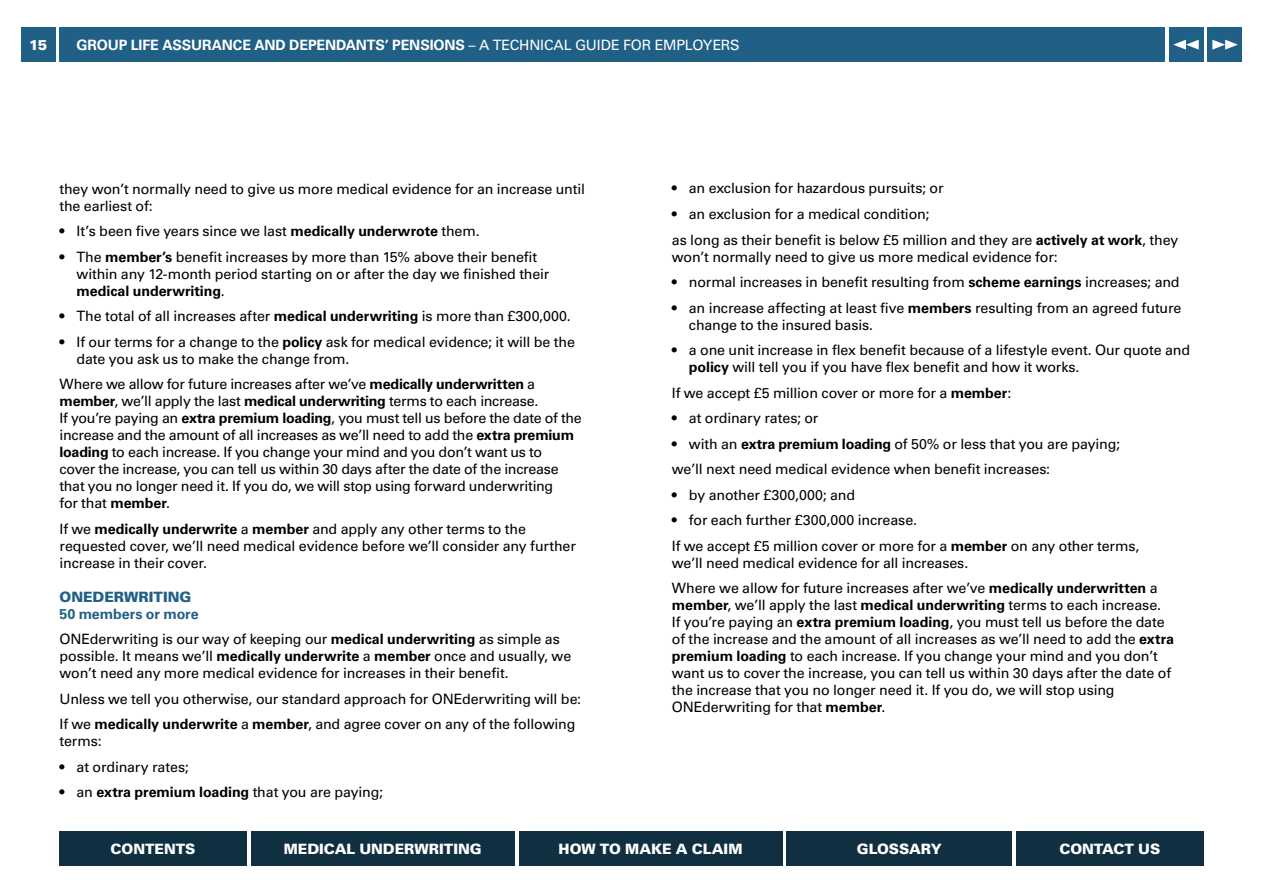
<style>
.page{position:relative;width:1263px;height:893px;background:#fff}
.page>*{position:absolute;margin:0;border:0;box-sizing:border-box;transform-origin:0 0}
.t1{font:14.25px/17px "Univers LT";letter-spacing:-.01em;color:#000}
.t2{font:700 14.25px "Univers LT Std";letter-spacing:-.01em;color:#fff}
.t3{font:900 14.25px "Univers LT";letter-spacing:-.005em;color:#fff}
.t4{font:900 14.25px "Univers LT";color:#216086}
.s1{font-family:"Univers LT";font-weight:400}
.s2{font-weight:700}
.s3{font-weight:700;color:#216086}
</style>
<div class="page">
<div style="left:60px;top:28px;width:1105px;height:34px;background:#216086"></div>
<div style="left:21px;top:28px;width:34px;height:34px;background:#216086"></div>
<div style="left:60px;top:831px;width:187px;height:34px;background:#102f41"></div>
<div style="left:1016px;top:831px;width:187px;height:34px;background:#102f41"></div>
<div style="left:251px;top:831px;width:263px;height:34px;background:#102f41"></div>
<div style="left:519px;top:831px;width:263px;height:34px;background:#102f41"></div>
<div style="left:787px;top:831px;width:225px;height:34px;background:#102f41"></div>
<div style="left:1208px;top:28px;width:34px;height:34px;background:#216086"></div>
<svg style="left:1212px;top:40px;width:26px;height:10px"></svg>
<div style="left:1169px;top:28px;width:34px;height:34px;background:#216086"></div>
<svg style="left:1173px;top:40px;width:26px;height:10px"></svg>
<p class="t3" style="left:29px;top:36px;width:20px">15</p>
<p class="t2" style="left:77px;top:37px;width:665px">GROUP LIFE ASSURANCE AND DEPENDANTS’ PENSIONS <span class="s1">– A TECHNICAL GUIDE FOR EMPLOYERS</span></p>
<p class="t1" style="left:60px;top:180px;width:527px">they won’t normally need to give us more medical evidence for an increase until the earliest of:</p>
<p class="t1" style="left:60px;top:223px;width:422px">• It’s been five years since we last <span class="s2">medically underwrote</span> them.</p>
<p class="t1" style="left:77px;top:248px;width:474px;text-indent:-17px">• The <span class="s2">member’s</span> benefit increases by more than 15% above their benefit within any 12-month period starting on or after the day we finished their <span class="s2">medical underwriting</span>.</p>
<p class="t1" style="left:60px;top:308px;width:513px">• The total of all increases after <span class="s2">medical underwriting</span> is more than £300,000.</p>
<p class="t1" style="left:77px;top:333px;width:500px;text-indent:-17px">• If our terms for a change to the <span class="s2">policy</span> ask for medical evidence; it will be the date you ask us to make the change from.</p>
<p class="t1" style="left:60px;top:376px;width:524px">Where we allow for future increases after we’ve <span class="s2">medically underwritten</span> a <span class="s2">member</span>, we’ll apply the last <span class="s2">medical underwriting</span> terms to each increase.<br>If you’re paying an <span class="s2">extra premium loading</span>, you must tell us before the date of the increase and the amount of all increases as we’ll need to add the <span class="s2">extra premium loading</span> to each increase. If you change your mind and you don’t want us to<br>cover the increase, you can tell us within 30 days after the date of the increase that you no longer need it. If you do, we will stop using forward underwriting<br>for that <span class="s2">member</span>.</p>
<p class="t1" style="left:60px;top:520px;width:518px">If we <span class="s2">medically underwrite</span> a <span class="s2">member</span> and apply any other terms to the requested cover, we’ll need medical evidence before we’ll consider any further increase in their cover.</p>
<p class="t4" style="left:60px;top:588px;width:133px">ONEDERWRITING</p>
<p class="t1" style="left:60px;top:601px;width:502px;line-height:25.5px"><span class="s3">50 members or more<br></span>ONEderwriting is our way of keeping our <span class="s2">medical underwriting</span> as simple as</p>
<p class="t1" style="left:60px;top:648px;width:513px">possible. It means we’ll <span class="s2">medically underwrite</span> a <span class="s2">member</span> once and usually, we won’t need any more medical evidence for increases in their benefit.</p>
<p class="t1" style="left:60px;top:686px;width:523px;line-height:25.5px">Unless we tell you otherwise, our standard approach for ONEderwriting will be:<br>If we <span class="s2">medically underwrite</span> a <span class="s2">member</span>, and agree cover on any of the following</p>
<p class="t1" style="left:60px;top:733px;width:44px">terms:</p>
<p class="t1" style="left:60px;top:758px;width:131px">• at ordinary rates;</p>
<p class="t1" style="left:60px;top:784px;width:325px">• an <span class="s2">extra premium loading</span> that you are paying;</p>
<p class="t1" style="left:672px;top:180px;width:273px">• an exclusion for hazardous pursuits; or</p>
<p class="t1" style="left:672px;top:201px;width:508px;line-height:25.5px">• an exclusion for a medical condition;<br>as long as their benefit is below £5 million and they are <span class="s2">actively at work</span>, they</p>
<p class="t1" style="left:672px;top:248px;width:387px">won’t normally need to give us more medical evidence for:</p>
<p class="t1" style="left:672px;top:274px;width:509px">• normal increases in benefit resulting from <span class="s2">scheme earnings</span> increases; and</p>
<p class="t1" style="left:689px;top:299px;width:494px;text-indent:-17px">• an increase affecting at least five <span class="s2">members</span> resulting from an agreed future change to the insured basis.</p>
<p class="t1" style="left:689px;top:342px;width:503px;text-indent:-17px">• a one unit increase in flex benefit because of a lifestyle event. Our quote and <span class="s2">policy</span> will tell you if you have flex benefit and how it works.</p>
<p class="t1" style="left:672px;top:384px;width:341px">If we accept £5 million cover or more for a <span class="s2">member</span>:</p>
<p class="t1" style="left:672px;top:410px;width:148px">• at ordinary rates; or</p>
<p class="t1" style="left:672px;top:431px;width:450px;line-height:25.5px">• with an <span class="s2">extra premium loading</span> of 50% or less that you are paying; we’ll next need medical evidence when benefit increases:</p>
<p class="t1" style="left:672px;top:486px;width:185px">• by another £300,000; and</p>
<p class="t1" style="left:672px;top:507px;width:469px;line-height:25.5px">• for each further £300,000 increase.<br>If we accept £5 million cover or more for a <span class="s2">member</span> on any other terms,</p>
<p class="t1" style="left:672px;top:550px;width:487px;line-height:25.5px">we’ll need medical evidence for all increases.<br>Where we allow for future increases after we’ve <span class="s2">medically underwritten</span> a</p>
<p class="t1" style="left:672px;top:597px;width:504px"><span class="s2">member</span>, we’ll apply the last <span class="s2">medical underwriting</span> terms to each increase.<br>If you’re paying an <span class="s2">extra premium loading</span>, you must tell us before the date of the increase and the amount of all increases as we’ll need to add the <span class="s2">extra premium loading</span> to each increase. If you change your mind and you don’t want us to cover the increase, you can tell us within 30 days after the date of the increase that you no longer need it. If you do, we will stop using ONEderwriting for that <span class="s2">member</span>.</p>
<p class="t3" style="left:111px;top:840px;width:86px">CONTENTS</p>
<p class="t3" style="left:284px;top:840px;width:199px">MEDICAL UNDERWRITING</p>
<p class="t3" style="left:559px;top:840px;width:185px">HOW TO MAKE A CLAIM</p>
<p class="t3" style="left:857px;top:840px;width:86px">GLOSSARY</p>
<p class="t3" style="left:1059px;top:840px;width:102px">CONTACT US</p>
</div>
